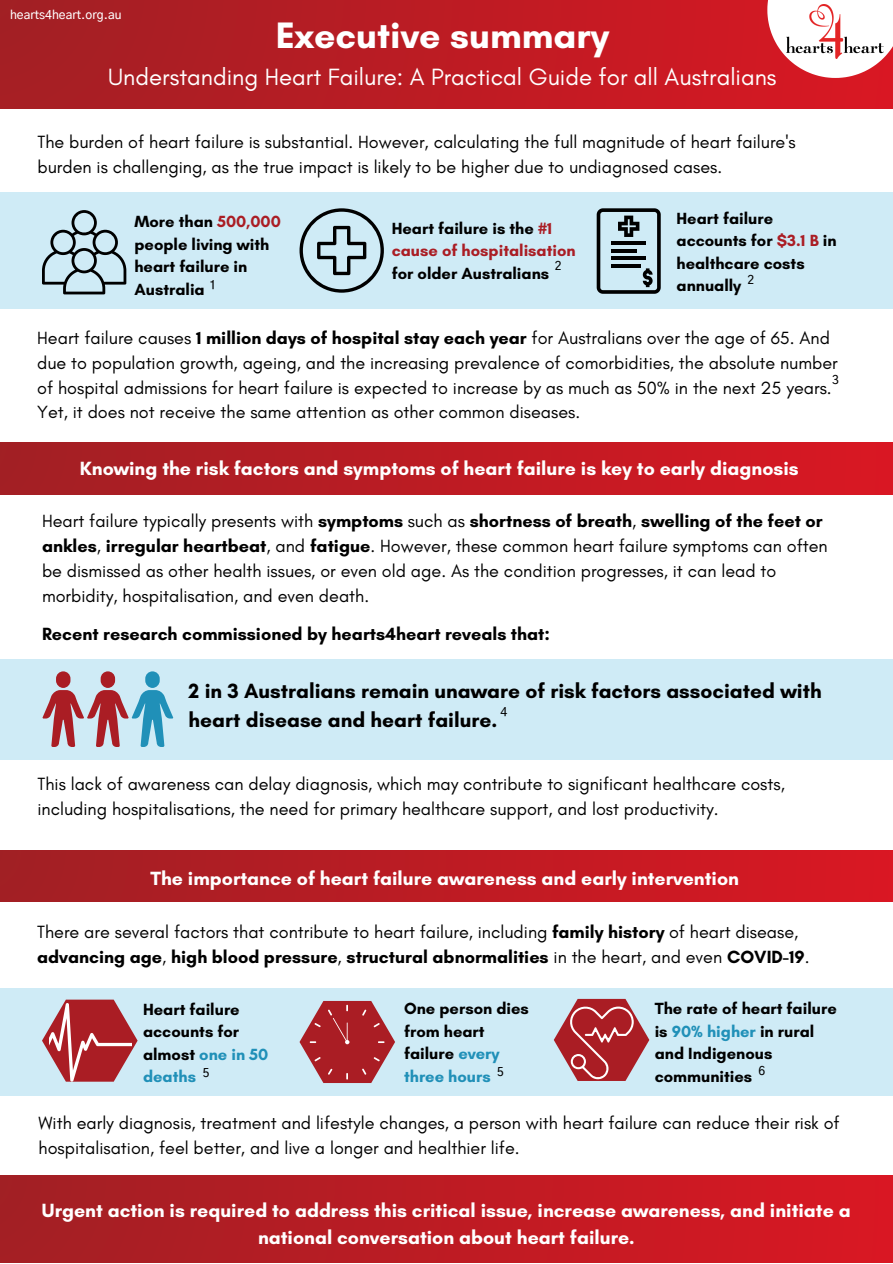
<style>
.page{position:relative;width:893px;height:1264px;background:#fff}
.page>*{position:absolute;margin:0;border:0;box-sizing:border-box;transform-origin:0 0}
.t1{font:700 37.5px "Glacial Indifference";color:#fff}
.t2{font:24px "Glacial Indifference";color:#fff}
.t3{font:700 21px/29.2px "Glacial Indifference";color:#000}
.t4{font:700 19.5px/27px "Glacial Indifference";color:#fff;text-align:center}
.t5{font:18px/24.8px "Glacial Indifference";color:#000}
.t6{font:700 18px "Glacial Indifference";color:#000}
.t7{font:700 16.5px/22.5px "Glacial Indifference";color:#000}
.t8{font:500 12px "Gothic A1";color:#fff}
.t9{font:500 12px "Gothic A1";color:#000}
.s1{color:#aa1d24}
.s2{font-weight:700}
.s3{color:#2090b8}
</style>
<div class="page">
<div style="left:0;top:0;width:892px;height:108px;background:linear-gradient(to right,#a21f24,#d91723)"></div>
<div style="left:0;top:192px;width:892px;height:117px;background:#cfebf6"></div>
<svg style="left:42px;top:210px;width:84px;height:84px"></svg>
<svg style="left:299px;top:208px;width:85px;height:85px"></svg>
<svg style="left:596px;top:208px;width:64px;height:86px"></svg>
<div style="left:0;top:988px;width:892px;height:107px;background:#cfebf6"></div>
<svg style="left:42px;top:999px;width:96px;height:82px"></svg>
<svg style="left:299px;top:1001px;width:96px;height:81px"></svg>
<svg style="left:553px;top:998px;width:96px;height:82px"></svg>
<div style="left:0;top:850px;width:892px;height:51px;background:linear-gradient(to right,#a12024,#da1723)"></div>
<div style="left:0;top:442px;width:892px;height:52px;background:linear-gradient(to right,#a11f24,#d91723)"></div>
<div style="left:0;top:659px;width:892px;height:100px;background:#cfebf6"></div>
<svg style="left:42px;top:671px;width:131px;height:76px"></svg>
<div style="left:0;top:1175px;width:892px;height:87px;background:linear-gradient(to right,#a12024,#d91723)"></div>
<svg style="left:767px;top:0;width:125px;height:78px"></svg>
<img style="left:786px;top:4px;width:97px;height:54px">
<p class="t8" style="left:10px;top:10px;width:113px">hearts4heart.org.au</p>
<p class="t1" style="left:276px;top:13px;width:335px">Executive summary</p>
<p class="t2" style="left:108px;top:63px;width:669px">Understanding Heart Failure: A Practical Guide for all Australians</p>
<p class="t5" style="left:37px;top:129px;width:759px">The burden of heart failure is substantial. However, calculating the full magnitude of heart failure's burden is challenging, as the true impact is likely to be higher due to undiagnosed cases.</p>
<p class="t7" style="left:134px;top:210px;width:148px">More than <span class="s1">500,000 </span>people living with heart failure in<br>Australia</p>
<p class="t7" style="left:391px;top:216px;width:185px">Heart failure is the <span class="s1">#1 cause of hospitalisation </span>for older Australians</p>
<p class="t7" style="left:676px;top:206px;width:162px">Heart failure accounts for <span class="s1">$3.1 B</span> in healthcare costs annually</p>
<p class="t5" style="left:37px;top:325px;width:802px">Heart failure causes <span class="s2">1 million days of hospital stay each year</span> for Australians over the age of 65. And due to population growth, ageing, and the increasing prevalence of comorbidities, the absolute number of hospital admissions for heart failure is expected to increase by as much as 50% in the next 25 years.</p>
<p class="t5" style="left:37px;top:399px;width:544px">Yet, it does not receive the same attention as other common diseases.</p>
<p class="t9" style="left:555px;top:261px;width:8px">2</p>
<p class="t9" style="left:747px;top:274px;width:8px">2</p>
<p class="t9" style="left:209px;top:280px;width:8px">1</p>
<p class="t9" style="left:832px;top:374px;width:8px">3</p>
<p class="t4" style="left:80px;top:454px;width:720px">Knowing the risk factors and symptoms of heart failure is key to early diagnosis</p>
<p class="t5" style="left:42px;top:508px;width:787px">Heart failure typically presents with <span class="s2">symptoms</span> such as <span class="s2">shortness of breath</span>, <span class="s2">swelling of the feet or ankles</span>, <span class="s2">irregular heartbeat</span>, and <span class="s2">fatigue</span>. However, these common heart failure symptoms can often be dismissed as other health issues, or even old age. As the condition progresses, it can lead to morbidity, hospitalisation, and even death.</p>
<p class="t6" style="left:42px;top:622px;width:509px">Recent research commissioned by hearts4heart reveals that:</p>
<p class="t3" style="left:189px;top:676px;width:634px">2 in 3 Australians remain unaware of risk factors associated with heart disease and heart failure.</p>
<p class="t9" style="left:500px;top:706px;width:8px">4</p>
<p class="t5" style="left:37px;top:771px;width:748px">This lack of awareness can delay diagnosis, which may contribute to significant healthcare costs, including hospitalisations, the need for primary healthcare support, and lost productivity.</p>
<p class="t4" style="left:150px;top:864px;width:590px">The importance of heart failure awareness and early intervention</p>
<p class="t5" style="left:37px;top:919px;width:773px">There are several factors that contribute to heart failure, including <span class="s2">family history</span> of heart disease, <span class="s2">advancing age</span>, <span class="s2">high blood pressure</span>, <span class="s2">structural abnormalities</span> in the heart, and even <span class="s2">COVID-19</span>.</p>
<p class="t7" style="left:143px;top:997px;width:127px">Heart failure accounts for almost <span class="s3">one in 50 deaths</span></p>
<p class="t7" style="left:404px;top:997px;width:126px">One person dies from heart failure <span class="s3">every three hours</span></p>
<p class="t7" style="left:654px;top:997px;width:183px">The rate of heart failure is <span class="s3">90% higher</span> in rural and Indigenous communities</p>
<p class="t9" style="left:203px;top:1067px;width:8px">5</p>
<p class="t9" style="left:497px;top:1066px;width:8px">5</p>
<p class="t9" style="left:758px;top:1065px;width:8px">6</p>
<p class="t5" style="left:39px;top:1110px;width:802px">With early diagnosis, treatment and lifestyle changes, a person with heart failure can reduce their risk of hospitalisation, feel better, and live a longer and healthier life.</p>
<p class="t4" style="left:42px;top:1197px;width:810px">Urgent action is required to address this critical issue, increase awareness, and initiate a national conversation about heart failure.</p>
</div>
